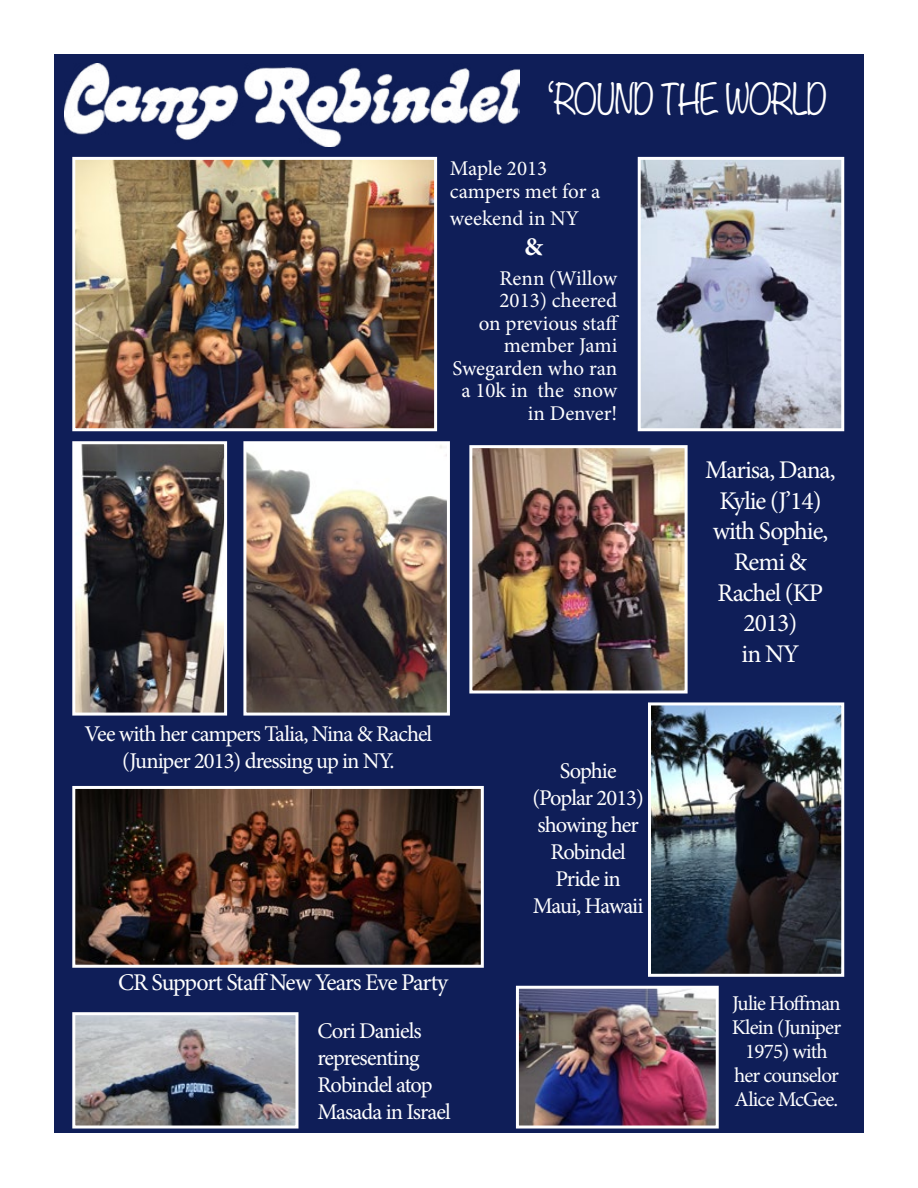
<style>
.page{position:relative;width:918px;height:1188px;background:#fff}
.page>*{position:absolute;margin:0;border:0;box-sizing:border-box;transform-origin:0 0}
.t1{font:300 37.35px "Noteworthy";letter-spacing:-.04em;color:#fff;scale:.89 1}
.t2{font:25.5px/30.6px "Minion Pro";letter-spacing:-.04em;color:#fff;text-align:center}
.t3{font:700 25.5px "Minion Pro";color:#fff}
.t4{font:24px "Minion Pro";letter-spacing:-.05em;color:#fff}
.t5{font:22.5px/27px "Minion Pro";letter-spacing:-.04em;color:#fff;text-align:center}
.t6{font:21px/22.5px "Minion Pro";letter-spacing:-.01em;color:#fff}
.t7{font:21px/24px "Minion Pro";letter-spacing:-.04em;color:#fff;text-align:center}
</style>
<div class="page">
<div style="left:54px;top:54px;width:810px;height:1078px;background:#0f1e58"></div>
<img style="left:65px;top:63px;width:454px;height:84px">
<img style="left:76px;top:161px;width:357px;height:266px">
<div style="left:72px;top:157px;width:365px;height:274px;border:3px solid #fff"></div>
<img style="left:642px;top:161px;width:198px;height:266px">
<div style="left:638px;top:157px;width:206px;height:274px;border:3px solid #fff"></div>
<img style="left:76px;top:445px;width:147px;height:267px">
<div style="left:72px;top:441px;width:155px;height:275px;border:3px solid #fff"></div>
<img style="left:247px;top:445px;width:199px;height:267px">
<div style="left:243px;top:441px;width:207px;height:275px;border:3px solid #fff"></div>
<img style="left:76px;top:790px;width:404px;height:174px">
<div style="left:72px;top:786px;width:412px;height:182px;border:3px solid #fff"></div>
<img style="left:652px;top:706px;width:188px;height:267px">
<div style="left:648px;top:702px;width:196px;height:275px;border:3px solid #fff"></div>
<img style="left:473px;top:449px;width:211px;height:241px">
<div style="left:469px;top:445px;width:219px;height:249px;border:3px solid #fff"></div>
<img style="left:520px;top:990px;width:195px;height:135px">
<div style="left:516px;top:986px;width:203px;height:143px;border:3px solid #fff"></div>
<img style="left:76px;top:1016px;width:218px;height:109px">
<div style="left:72px;top:1012px;width:226px;height:117px;border:3px solid #fff"></div>
<h1 class="t1" style="left:548px;top:67px;width:316px">‘ROUND THE WORLD</h1>
<p class="t6" style="left:450px;top:157px;width:152px">Maple 2013 campers met for a</p>
<p class="t6" style="left:450px;top:207px;width:131px">weekend in NY</p>
<p class="t3" style="left:525px;top:229px;width:20px">&amp;</p>
<p class="t6" style="left:452px;top:267px;width:168px;text-align:right">Renn (Willow<br>2013) cheered<br>on previous staff member Jami<br>Swegarden who ran a 10k in the snow in Denver!</p>
<p class="t5" style="left:85px;top:720px;width:349px">Vee with her campers Talia, Nina &amp; Rachel (Juniper 2013) dressing up in NY.</p>
<p class="t5" style="left:532px;top:757px;width:113px">Sophie (Poplar 2013) showing her<br>Robindel<br>Pride in<br>Maui, Hawaii</p>
<p class="t4" style="left:118px;top:966px;width:331px">CR Support Staff New Years Eve Party</p>
<p class="t5" style="left:317px;top:1017px;width:135px;text-align:left">Cori Daniels representing<br>Robindel atop<br>Masada in Israel</p>
<p class="t2" style="left:705px;top:455px;width:132px">Marisa, Dana,<br>Kylie (J’14) with Sophie,<br>Remi &amp;<br>Rachel (KP<br>2013)<br>in NY</p>
<p class="t7" style="left:732px;top:991px;width:111px">Julie Hoffman<br>Klein (Juniper<br>1975) with her counselor<br>Alice McGee.</p>
</div>
